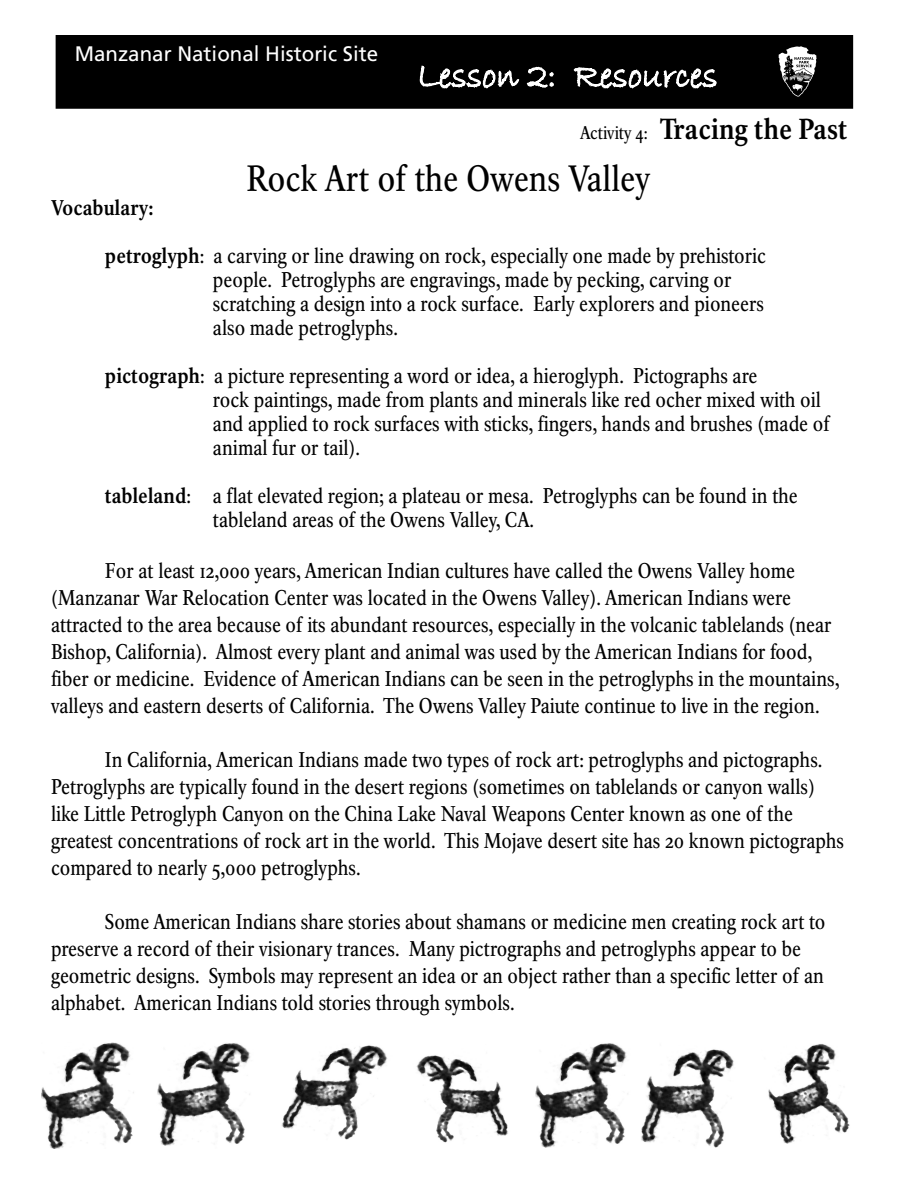
<style>
.page{position:relative;width:918px;height:1188px;background:#fff}
.page>*{position:absolute;margin:0;border:0;box-sizing:border-box;transform-origin:0 0}
.t1{font:36px "NPS Rawlinson Cd";color:#000}
.t2{font:700 28.5px "NPS Rawlinson Cd";color:#000}
.t3{font:21px/27px "NPS Rawlinson Cd";color:#000}
.t4{font:21px "Frutiger";color:#fff}
.t5{font:700 21px "NPS Rawlinson Cd";color:#000}
.s1{font-weight:400;font-size:18px}
.s2{font-weight:700}
</style>
<div class="page">
<div style="left:56px;top:35px;width:797px;height:74px;background:#000;border:2px solid #000"></div>
<svg style="left:419px;top:65px;width:135px;height:24px"></svg>
<svg style="left:573px;top:67px;width:145px;height:42px"></svg>
<img style="left:779px;top:46px;width:38px;height:50px">
<img style="left:42px;top:1043px;width:808px;height:105px">
<p class="t4" style="left:75px;top:42px;width:305px">Manzanar National Historic Site</p>
<h2 class="t2" style="left:580px;top:112px;width:269px"><span class="s1">Activity 4:</span> Tracing the Past</h2>
<h1 class="t1" style="left:246px;top:157px;width:406px">Rock Art of the Owens Valley</h1>
<p class="t5" style="left:51px;top:195px;width:104px">Vocabulary:</p>
<p class="t3" style="left:213px;top:244px;width:555px;line-height:24px;text-indent:-108px"><span class="s2">petroglyph</span>: a carving or line drawing on rock, especially one made by prehistoric people. Petroglyphs are engravings, made by pecking, carving or scratching a design into a rock surface. Early explorers and pioneers also made petroglyphs.</p>
<p class="t3" style="left:213px;top:364px;width:618px;line-height:24px;text-indent:-108px"><span class="s2">pictograph</span>: a picture representing a word or idea, a hieroglyph. Pictographs are<br>rock paintings, made from plants and minerals like red ocher mixed with oil and applied to rock surfaces with sticks, fingers, hands and brushes (made of animal fur or tail).</p>
<p class="t3" style="left:213px;top:484px;width:586px;line-height:24px;text-indent:-108px"><span class="s2">tableland</span>: a flat elevated region; a plateau or mesa. Petroglyphs can be found in the tableland areas of the Owens Valley, CA.</p>
<p class="t3" style="left:51px;top:557px;width:790px;text-indent:54px">For at least 12,000 years, American Indian cultures have called the Owens Valley home (Manzanar War Relocation Center was located in the Owens Valley). American Indians were attracted to the area because of its abundant resources, especially in the volcanic tablelands (near Bishop, California). Almost every plant and animal was used by the American Indians for food, fiber or medicine. Evidence of American Indians can be seen in the petroglyphs in the mountains, valleys and eastern deserts of California. The Owens Valley Paiute continue to live in the region.</p>
<p class="t3" style="left:51px;top:746px;width:795px;text-indent:54px">In California, American Indians made two types of rock art: petroglyphs and pictographs.<br>Petroglyphs are typically found in the desert regions (sometimes on tablelands or canyon walls) like Little Petroglyph Canyon on the China Lake Naval Weapons Center known as one of the greatest concentrations of rock art in the world. This Mojave desert site has 20 known pictographs compared to nearly 5,000 petroglyphs.</p>
<p class="t3" style="left:51px;top:909px;width:776px;text-indent:54px">Some American Indians share stories about shamans or medicine men creating rock art to preserve a record of their visionary trances. Many pictrographs and petroglyphs appear to be geometric designs. Symbols may represent an idea or an object rather than a specific letter of an alphabet. American Indians told stories through symbols.</p>
</div>
